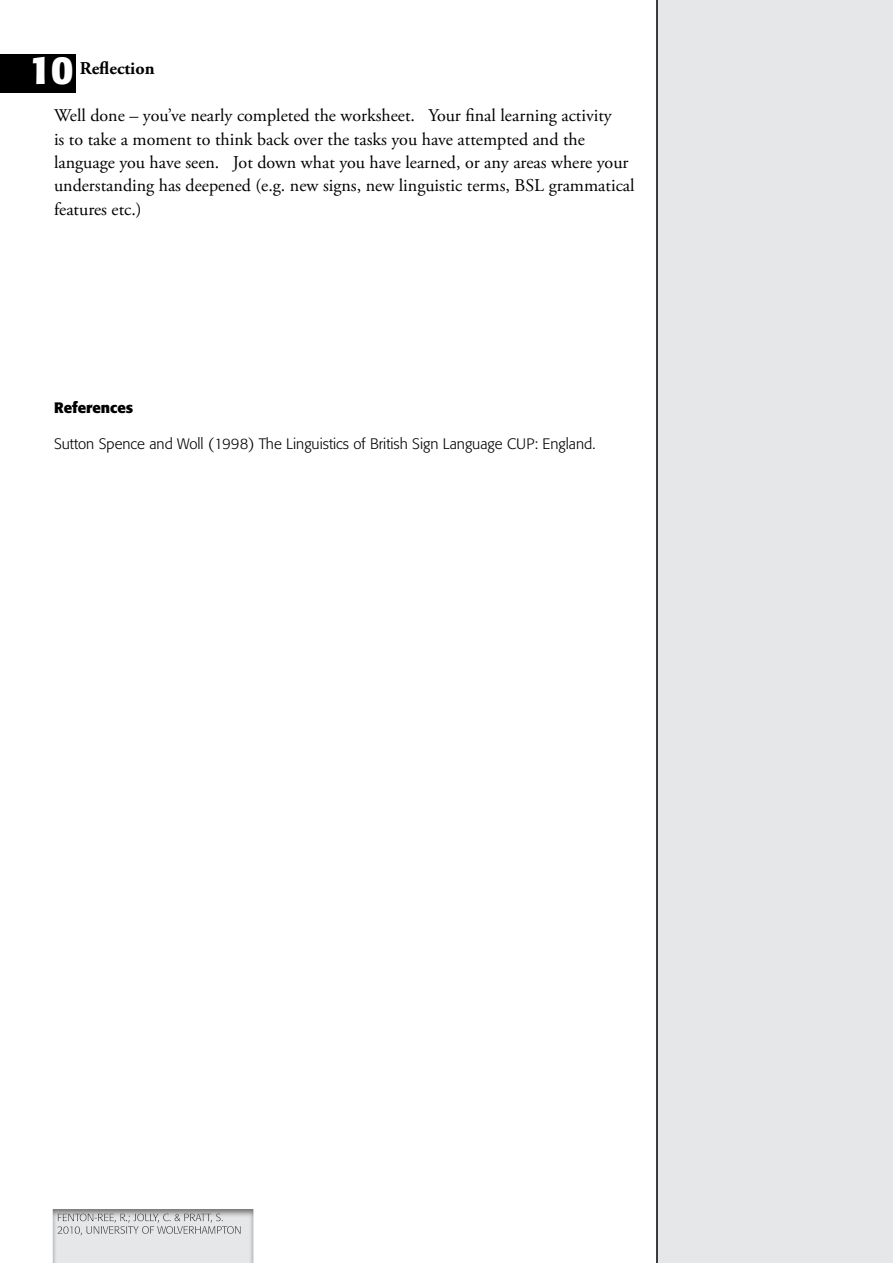
<style>
.page{position:relative;width:893px;height:1263px;background:#fff}
.page>*{position:absolute;margin:0;border:0;box-sizing:border-box;transform-origin:0 0}
.t1{font:700 39.15px "Formata";color:#fff}
.t2{font:18px/23.4px "Adobe Garamond Pro";color:#000}
.t3{font:700 18px "Adobe Garamond Pro";color:#000}
.t4{font:300 15px "Formata";color:#000}
.t5{font:700 15px "Formata";color:#000}
</style>
<div class="page">
<div style="left:656px;top:0;width:237px;height:1263px;background:#e6e7e8"></div>
<div style="left:52px;top:1208px;width:209px;height:55px;background:#000;opacity:.5"></div>
<div style="left:0;top:54px;width:76px;height:38px;background:#000"></div>
<h1 class="t1" style="left:29px;top:46px;width:46px">10</h1>
<p class="t3" style="left:80px;top:58px;width:76px">Reflection</p>
<p class="t2" style="left:54px;top:104px;width:582px">Well done – you’ve nearly completed the worksheet. Your final learning activity<br>is to take a moment to think back over the tasks you have attempted and the language you have seen. Jot down what you have learned, or any areas where your understanding has deepened (e.g. new signs, new linguistic terms, BSL grammatical features etc.)</p>
<p class="t5" style="left:54px;top:398px;width:81px">References</p>
<p class="t4" style="left:54px;top:435px;width:543px">Sutton Spence and Woll (1998) The Linguistics of British Sign Language CUP: England.</p>
</div>
